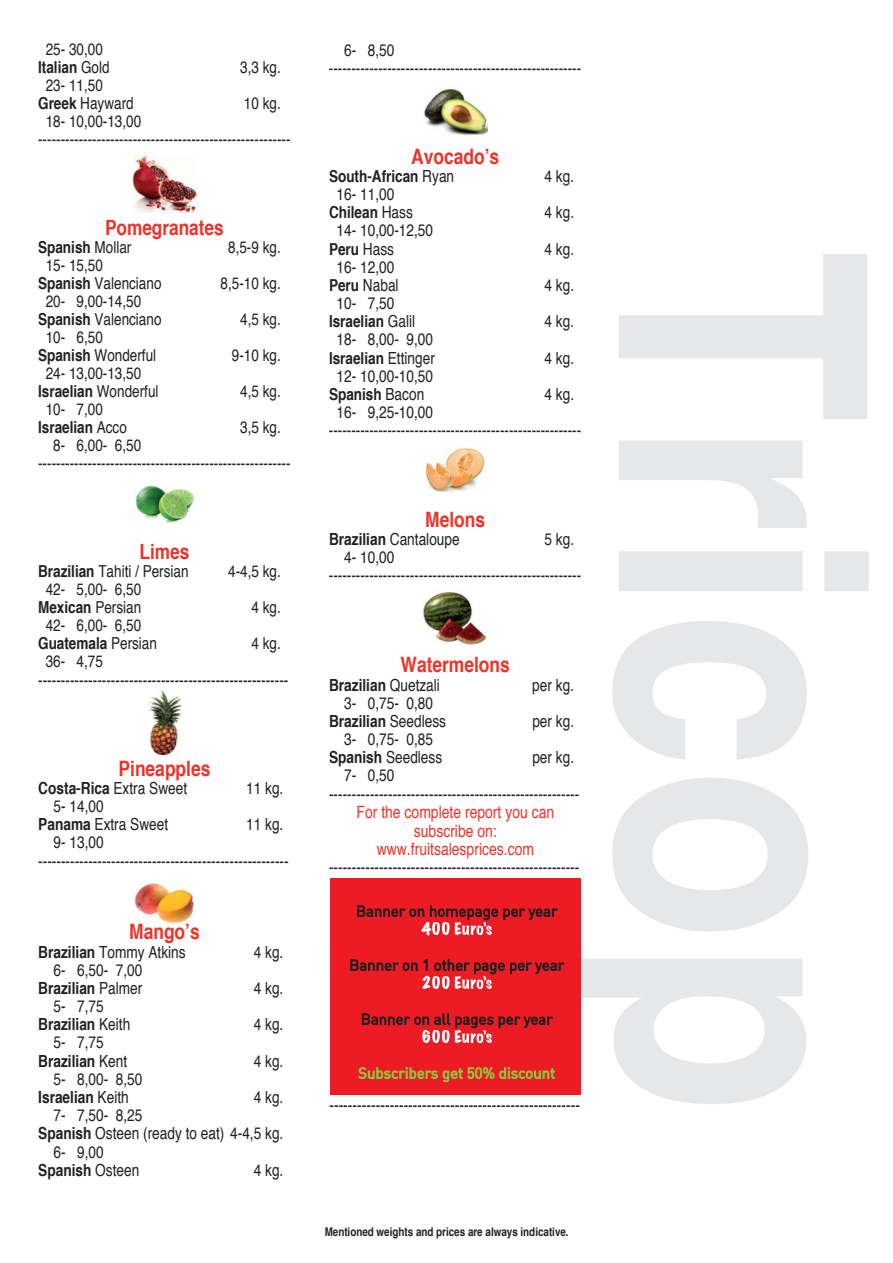
<style>
.page{position:relative;width:893px;height:1263px;background:#fff}
.page>*{position:absolute;margin:0;border:0;box-sizing:border-box;transform-origin:0 0}
.t1{font:700 condensed 345px "Helvetica";color:#e6e7e8}
.t2{font:700 condensed 21.15px "Helvetica";color:#ee332a}
.t3{font:700 condensed 21px "Helvetica";color:#ee332a}
.t4{font:condensed 16.95px/18.6px "Helvetica";color:#ee332a;text-align:center}
.t5{font:condensed 16.95px "Helvetica";color:#231f20}
.t6{font:condensed 16.65px/18.1px "Helvetica";color:#231f20}
.t7{font:700 condensed 16.65px "Helvetica";color:#231f20}
.t8{font:condensed 16.5px/18px "Helvetica";color:#231f20}
.t9{font:700 condensed 16.5px "Helvetica";color:#231f20}
.t10{font:700 condensed 12px "Helvetica";color:#231f20}
.s1{font-weight:700}
.s2{font-weight:400}
.s3{font-weight:400;font-size:16.65px}
.s4{font-weight:700;font-size:16.5px}
</style>
<div class="page">
<img style="left:132px;top:156px;width:64px;height:56px">
<img style="left:132px;top:485px;width:63px;height:39px">
<img style="left:149px;top:691px;width:34px;height:64px">
<img style="left:134px;top:882px;width:60px;height:41px">
<img style="left:424px;top:88px;width:63px;height:48px">
<img style="left:425px;top:445px;width:62px;height:48px">
<img style="left:423px;top:591px;width:64px;height:54px">
<div style="left:330px;top:878px;width:250px;height:217px;background:#ed1c24"></div>
<svg style="left:362px;top:1013px;width:191px;height:30px"></svg>
<svg style="left:358px;top:1067px;width:196px;height:15px"></svg>
<svg style="left:357px;top:905px;width:201px;height:30px"></svg>
<svg style="left:350px;top:959px;width:214px;height:30px"></svg>
<p class="t8" style="left:38px;top:42px;width:73px;text-align:center">25- 30,00<br><span class="s1">Italian</span> Gold</p>
<p class="t8" style="left:240px;top:60px;width:42px">3,3 kg.</p>
<p class="t8" style="left:38px;top:78px;width:97px;text-indent:8px">23- 11,50<br><span class="s1">Greek</span> Hayward</p>
<p class="t8" style="left:244px;top:96px;width:38px">10 kg.</p>
<p class="t8" style="left:38px;top:114px;width:254px;text-indent:8px">18- 10,00-13,00 --------------------------------------------------------</p>
<p class="t3" style="left:105px;top:219px;width:120px">Pomegranates</p>
<p class="t9" style="left:38px;top:241px;width:95px">Spanish <span class="s2">Mollar</span></p>
<p class="t8" style="left:228px;top:240px;width:54px">8,5-9 kg.</p>
<p class="t8" style="left:38px;top:258px;width:125px;text-indent:8px">15- 15,50<br><span class="s1">Spanish</span> Valenciano</p>
<p class="t8" style="left:220px;top:276px;width:62px">8,5-10 kg.</p>
<p class="t8" style="left:38px;top:294px;width:125px;text-indent:8px">20- 9,00-14,50<br><span class="s1">Spanish</span> Valenciano</p>
<p class="t8" style="left:38px;top:330px;width:120px;text-indent:8px">10- 6,50<br><span class="s1">Spanish</span> Wonderful</p>
<p class="t8" style="left:38px;top:366px;width:122px;text-align:center">24- 13,00-13,50<br><span class="s1">Israelian</span> Wonderful</p>
<p class="t8" style="left:240px;top:312px;width:42px">4,5 kg.</p>
<p class="t8" style="left:232px;top:348px;width:50px">9-10 kg.</p>
<p class="t8" style="left:240px;top:384px;width:42px">4,5 kg.</p>
<p class="t8" style="left:38px;top:402px;width:90px;text-indent:8px">10- 7,00<br><span class="s1">Israelian</span> Acco</p>
<p class="t8" style="left:240px;top:420px;width:42px">3,5 kg.</p>
<p class="t8" style="left:38px;top:438px;width:254px;text-indent:15px">8- 6,00- 6,50 --------------------------------------------------------</p>
<p class="t3" style="left:139px;top:543px;width:51px">Limes</p>
<p class="t8" style="left:38px;top:564px;width:152px"><span class="s1">Brazilian</span> Tahiti / Persian</p>
<p class="t8" style="left:228px;top:564px;width:54px">4-4,5 kg.</p>
<p class="t8" style="left:38px;top:582px;width:105px;text-align:center">42- 5,00- 6,50<br><span class="s1">Mexican</span> Persian</p>
<p class="t8" style="left:251px;top:600px;width:31px">4 kg.</p>
<p class="t8" style="left:38px;top:618px;width:120px;text-align:center">42- 6,00- 6,50<br><span class="s1">Guatemala</span> Persian</p>
<p class="t8" style="left:251px;top:636px;width:31px">4 kg.</p>
<p class="t8" style="left:46px;top:654px;width:59px">36- 4,75</p>
<p class="t6" style="left:38px;top:672px;width:252px">-------------------------------------------------------</p>
<p class="t2" style="left:119px;top:759px;width:93px">Pineapples</p>
<p class="t7" style="left:38px;top:781px;width:150px">Costa-Rica <span class="s2">Extra Sweet</span></p>
<p class="t6" style="left:246px;top:780px;width:39px">11 kg.</p>
<p class="t6" style="left:38px;top:799px;width:131px;text-indent:15px">5- 14,00<br><span class="s1">Panama</span> Extra Sweet</p>
<p class="t6" style="left:246px;top:817px;width:39px">11 kg.</p>
<p class="t6" style="left:38px;top:835px;width:252px;text-indent:15px">9- 13,00 -------------------------------------------------------</p>
<p class="t2" style="left:129px;top:923px;width:72px">Mango’s</p>
<p class="t6" style="left:38px;top:944px;width:149px"><span class="s1">Brazilian</span> Tommy Atkins</p>
<p class="t6" style="left:254px;top:944px;width:31px">4 kg.</p>
<p class="t6" style="left:38px;top:962px;width:106px;text-align:right">6- 6,50- 7,00<br><span class="s1">Brazilian</span> Palmer</p>
<p class="t6" style="left:254px;top:980px;width:31px">4 kg.</p>
<p class="t6" style="left:38px;top:999px;width:93px;text-indent:15px">5- 7,75<br><span class="s1">Brazilian</span> Keith</p>
<p class="t6" style="left:38px;top:1035px;width:90px;text-align:center">5- 7,75<br><span class="s1">Brazilian</span> Kent</p>
<p class="t6" style="left:38px;top:1071px;width:106px;text-indent:15px">5- 8,00- 8,50<br><span class="s1">Israelian</span> Keith</p>
<p class="t6" style="left:254px;top:1017px;width:31px">4 kg.</p>
<p class="t6" style="left:254px;top:1053px;width:31px">4 kg.</p>
<p class="t6" style="left:254px;top:1089px;width:31px">4 kg.</p>
<p class="t6" style="left:54px;top:1108px;width:90px">7- 7,50- 8,25</p>
<p class="t6" style="left:38px;top:1126px;width:246px"><span class="s1">Spanish</span> Osteen (ready to eat) 4-4,5 kg.</p>
<p class="t6" style="left:54px;top:1144px;width:52px">6- 9,00</p>
<p class="t7" style="left:38px;top:1163px;width:103px">Spanish <span class="s2">Osteen</span></p>
<p class="t6" style="left:254px;top:1162px;width:31px">4 kg.</p>
<p class="t6" style="left:344px;top:42px;width:52px">6- 8,50</p>
<p class="t8" style="left:329px;top:60px;width:254px">--------------------------------------------------------</p>
<p class="t2" style="left:411px;top:147px;width:89px">Avocado’s</p>
<p class="t9" style="left:329px;top:169px;width:127px">South-African <span class="s3">Ryan</span></p>
<p class="t6" style="left:544px;top:168px;width:31px">4 kg.</p>
<p class="t6" style="left:336px;top:186px;width:59px">16- 11,00</p>
<p class="t9" style="left:329px;top:206px;width:85px">Chilean <span class="s3">Hass</span></p>
<p class="t6" style="left:544px;top:205px;width:31px">4 kg.</p>
<p class="t6" style="left:336px;top:223px;width:98px">14- 10,00-12,50</p>
<p class="t9" style="left:329px;top:242px;width:67px">Peru <span class="s3">Hass</span></p>
<p class="t6" style="left:544px;top:241px;width:31px">4 kg.</p>
<p class="t6" style="left:329px;top:259px;width:71px;text-align:center">16- 12,00<br><span class="s4">Peru</span> Nabal</p>
<h1 class="t1" style="left:884px;top:250px;width:866px;rotate:90deg">Tricop</h1>
<p class="t6" style="left:544px;top:277px;width:31px">4 kg.</p>
<p class="t6" style="left:336px;top:296px;width:59px">10- 7,50</p>
<p class="t9" style="left:329px;top:315px;width:88px">Israelian <span class="s3">Galil</span></p>
<p class="t6" style="left:544px;top:314px;width:31px">4 kg.</p>
<p class="t6" style="left:336px;top:332px;width:98px">18- 8,00- 9,00</p>
<p class="t9" style="left:329px;top:351px;width:107px">Israelian <span class="s3">Ettinger</span></p>
<p class="t6" style="left:544px;top:350px;width:31px">4 kg.</p>
<p class="t6" style="left:336px;top:368px;width:98px">12- 10,00-10,50</p>
<p class="t9" style="left:329px;top:387px;width:97px">Spanish <span class="s3">Bacon</span></p>
<p class="t6" style="left:544px;top:386px;width:31px">4 kg.</p>
<p class="t6" style="left:336px;top:405px;width:98px">16- 9,25-10,00</p>
<p class="t8" style="left:329px;top:423px;width:254px">--------------------------------------------------------</p>
<p class="t2" style="left:425px;top:511px;width:61px">Melons</p>
<p class="t6" style="left:329px;top:532px;width:132px"><span class="s1">Brazilian</span> Cantaloupe</p>
<p class="t6" style="left:544px;top:532px;width:31px">5 kg.</p>
<p class="t6" style="left:344px;top:550px;width:52px">4- 10,00</p>
<p class="t8" style="left:329px;top:568px;width:254px">--------------------------------------------------------</p>
<p class="t2" style="left:400px;top:656px;width:111px">Watermelons</p>
<p class="t7" style="left:329px;top:678px;width:112px">Brazilian <span class="s2">Quetzali</span></p>
<p class="t6" style="left:532px;top:677px;width:43px">per kg.</p>
<p class="t6" style="left:329px;top:695px;width:118px;text-align:center">3- 0,75- 0,80<br><span class="s1">Brazilian</span> Seedless</p>
<p class="t6" style="left:532px;top:713px;width:43px">per kg.</p>
<p class="t6" style="left:329px;top:732px;width:115px;text-align:center">3- 0,75- 0,85<br><span class="s1">Spanish</span> Seedless</p>
<p class="t6" style="left:532px;top:750px;width:43px">per kg.</p>
<p class="t6" style="left:329px;top:768px;width:252px;text-indent:15px">7- 0,50 -------------------------------------------------------</p>
<p class="t4" style="left:356px;top:804px;width:199px">For the complete report you can subscribe on: www.fruitsalesprices.com</p>
<p class="t6" style="left:329px;top:860px;width:252px">-------------------------------------------------------</p>
<p class="t5" style="left:329px;top:1098px;width:252px">------------------------------------------------------</p>
<p class="t10" style="left:324px;top:1227px;width:245px">Mentioned weights and prices are always indicative.</p>
</div>
